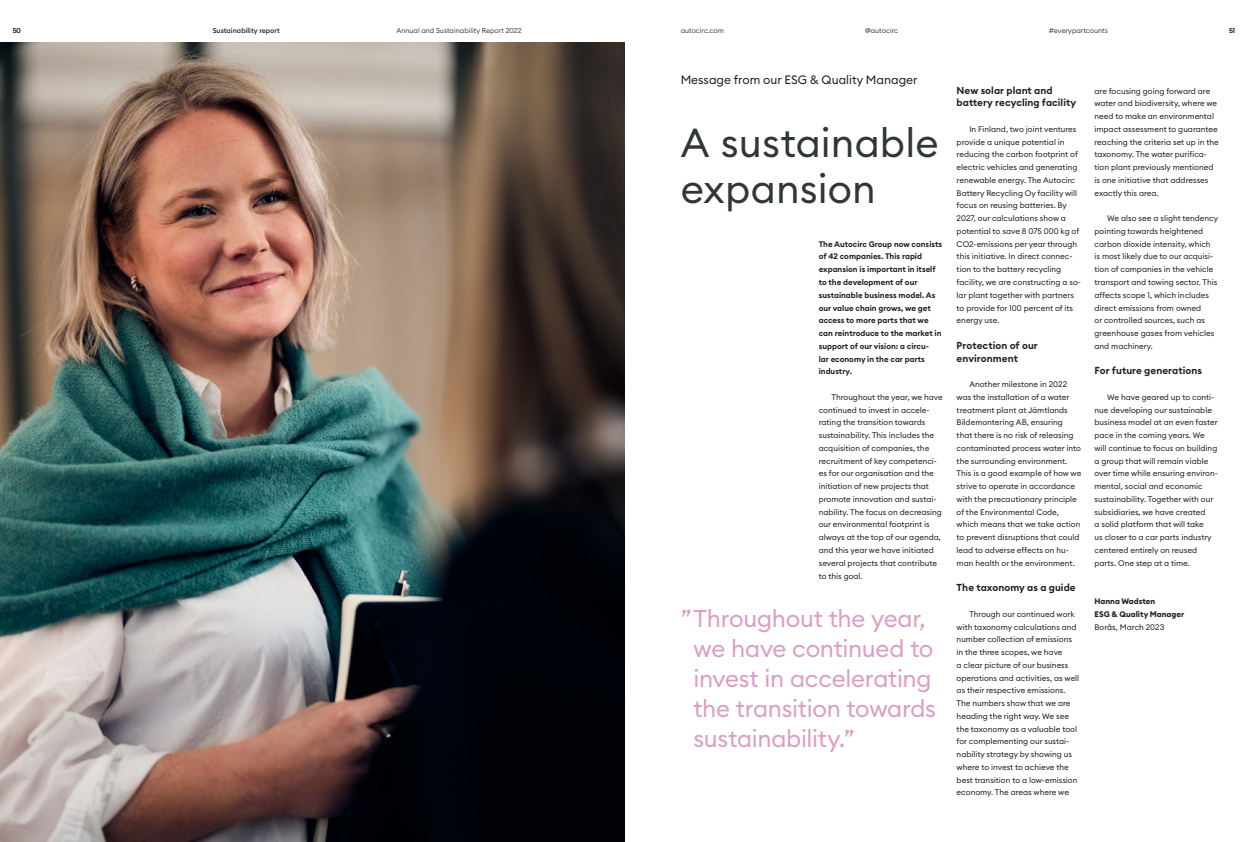
<style>
.page{position:relative;width:1248px;height:842px;background:#fff}
.page>*{position:absolute;margin:0;border:0;box-sizing:border-box;transform-origin:0 0}
.Rubrik_2{font:40px/46px "Euclid Circular B";color:#313639}
.Citat_Stor{font:24px/30px "Euclid Circular B";letter-spacing:-.015em;color:#dc9dc5}
.t1{font:12px "Euclid Circular B";color:#231f20}
.Rubrik_5{font:600 10px/12.8px "Euclid Circular B";letter-spacing:.005em;color:#231f20}
.Brödtext{font:8px/12.8px "Euclid Circular B";color:#231f20}
.Ingress_i_brödtext{font:600 8px/12.8px "Euclid Circular B";color:#231f20}
.Brödtext-2{font:700 8px "Euclid Circular B";color:#231f20}
.t2{font:300 7px "Euclid Circular B";color:#231f20}
.t3{font:500 7px "Euclid Circular B";color:#231f20}
.t4{font:7px "Euclid Circular B";color:#231f20}
.t5{font:7px "Euclid Circular B";color:#313639}
</style>
<div class="page">
<img style="left:0;top:43px;width:624px;height:799px">
<p class="t4" style="left:13px;top:26px;width:10px">50</p>
<p class="t2" style="left:396px;top:26px;width:127px">Annual and Sustainability Report 2022</p>
<p class="t2" style="left:680px;top:26px;width:45px">autocirc.com</p>
<p class="t2" style="left:865px;top:26px;width:34px">@autocirc</p>
<p class="t2" style="left:1048px;top:26px;width:61px">#everypartcounts</p>
<p class="t3" style="left:213px;top:26px;width:69px">Sustainability report</p>
<p class="t5" style="left:1228px;top:26px;width:8px">51</p>
<p class="t1" style="left:680px;top:72px;width:238px">Message from our ESG &amp; Quality Manager</p>
<p class="Rubrik_2" style="left:680px;top:119px;width:260px">A sustainable expansion</p>
<p class="Ingress_i_brödtext" style="left:818px;top:238px;width:125px">The Autocirc Group now consists of 42 companies. This rapid expansion is important in itself to the development of our sustainable business model. As our value chain grows, we get access to more parts that we can reintroduce to the market in support of our vision: a circu-<br>lar economy in the car parts industry.</p>
<p class="Brödtext" style="left:818px;top:390px;width:126px;text-indent:13px">Throughout the year, we have continued to invest in accele&shy;rating the transition towards sustainability. This includes the acquisition of companies, the recruitment of key competenci&shy;es for our organisation and the initiation of new projects that promote innovation and sustai&shy;nability. The focus on decreasing our environmental footprint is always at the top of our agenda, and this year we have initiated several projects that contribute to this goal.</p>
<p class="Citat_Stor" style="left:680px;top:603px;width:246px">”Throughout the year,</p>
<p class="Citat_Stor" style="left:693px;top:633px;width:244px">we have continued to invest in accelerating the transition towards sustainability.”</p>
<p class="Rubrik_5" style="left:956px;top:84px;width:121px">New solar plant and battery recycling facility</p>
<p class="Brödtext" style="left:956px;top:123px;width:126px;text-indent:13px">In Finland, two joint ventures provide a unique potential in reducing the carbon footprint of electric vehicles and generating renewable energy. The Autocirc<br>Battery Recycling Oy facility will focus on reusing batteries. By<br>2027, our calculations show a potential to save 8 075 000 kg of<br>CO2-emissions per year through this initiative. In direct connec&shy;tion to the battery recycling facility, we are constructing a so&shy;lar plant together with partners to provide for 100 percent of its energy use.</p>
<p class="Rubrik_5" style="left:956px;top:339px;width:83px">Protection of our environment</p>
<p class="Brödtext" style="left:956px;top:378px;width:126px;text-indent:13px">Another milestone in 2022 was the installation of a water treatment plant at Jämtlands<br>Bildemontering AB, ensuring<br>that there is no risk of releasing contaminated process water into the surrounding environment.<br>This is a good example of how we strive to operate in accordance with the precautionary principle of the Environmental Code, which means that we take action to prevent disruptions that could lead to adverse effects on hu&shy;man health or the environment.</p>
<p class="Rubrik_5" style="left:956px;top:581px;width:120px">The taxonomy as a guide</p>
<p class="Brödtext" style="left:956px;top:607px;width:124px;text-indent:13px">Through our continued work with taxonomy calculations and number collection of emissions in the three scopes, we have<br>a clear picture of our business operations and activities, as well as their respective emissions.<br>The numbers show that we are heading the right way. We see the taxonomy as a valuable tool for complementing our sustai&shy;nability strategy by showing us where to invest to achieve the best transition to a low-emission economy. The areas where we</p>
<p class="Brödtext" style="left:1094px;top:84px;width:126px">are focusing going forward are water and biodiversity, where we need to make an environmental impact assessment to guarantee reaching the criteria set up in the taxonomy. The water purifica&shy;tion plant previously mentioned is one initiative that addresses exactly this area.</p>
<p class="Brödtext" style="left:1094px;top:212px;width:125px;text-indent:13px">We also see a slight tendency pointing towards heightened carbon dioxide intensity, which is most likely due to our acquisi&shy;tion of companies in the vehicle transport and towing sector. This affects scope 1, which includes direct emissions from owned<br>or controlled sources, such as greenhouse gases from vehicles and machinery.</p>
<p class="Rubrik_5" style="left:1094px;top:364px;width:109px">For future generations</p>
<p class="Brödtext" style="left:1094px;top:390px;width:125px;text-indent:13px">We have geared up to conti&shy;nue developing our sustainable business model at an even faster pace in the coming years. We will continue to focus on building a group that will remain viable over time while ensuring environ&shy;mental, social and economic sustainability. Together with our subsidiaries, we have created<br>a solid platform that will take<br>us closer to a car parts industry centered entirely on reused parts. One step at a time.</p>
<p class="Brödtext-2" style="left:1094px;top:596px;width:62px">Hanna Wadsten</p>
<p class="Brödtext-2" style="left:1094px;top:609px;width:91px">ESG &amp; Quality Manager</p>
<p class="Brödtext" style="left:1094px;top:620px;width:71px">Borås, March 2023</p>
</div>
